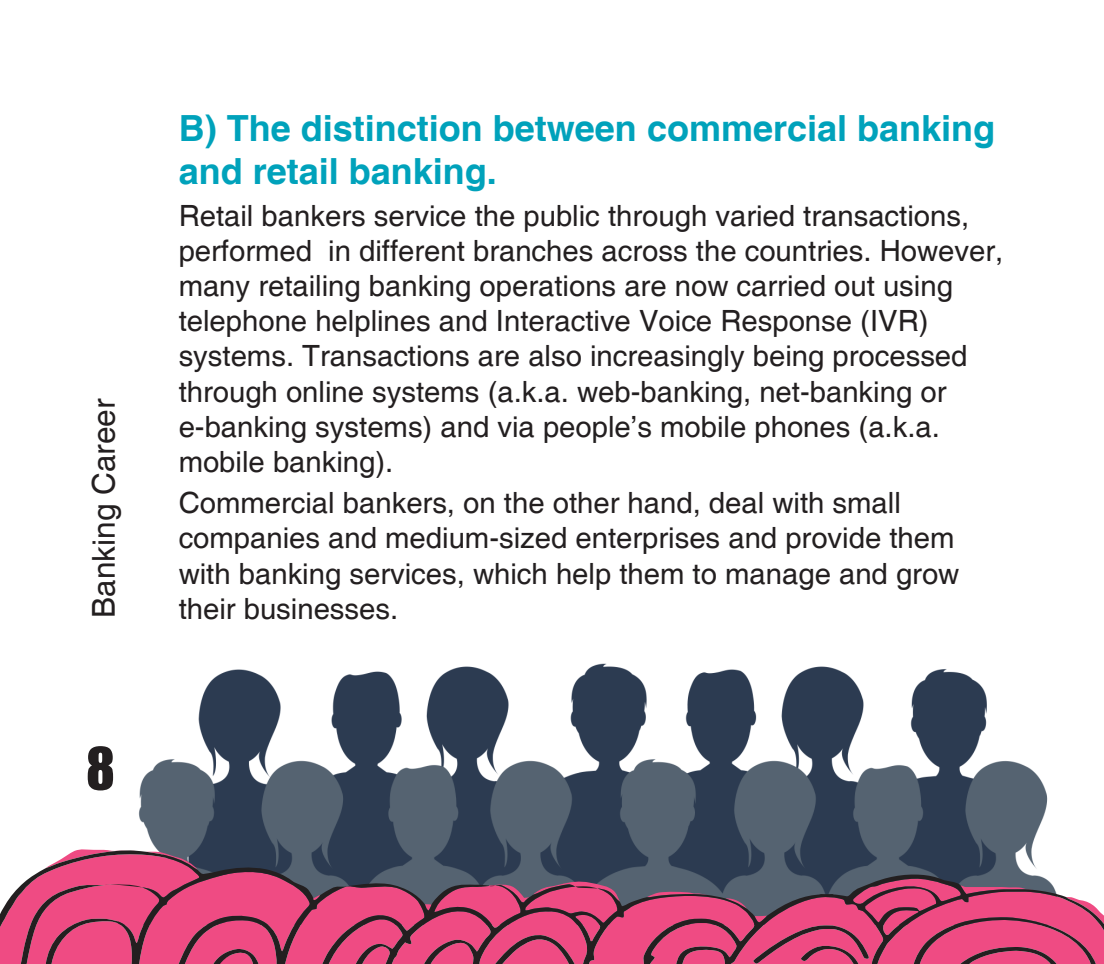
<style>
.page{position:relative;width:1104px;height:964px;background:#fff}
.page>*{position:absolute;margin:0;border:0;box-sizing:border-box;transform-origin:0 0}
.t1{font:54px "Impact";color:#231f20}
.Body_EN{font:700 36px/43.2px "Helvetica";color:#00a2bb}
.t2{font:31.5px "Helvetica";color:#231f20}
.Body_EN-2{font:29.25px/35.1px "Helvetica";color:#231f20}
</style>
<div class="page">
<img style="left:138px;top:663px;width:910px;height:184px">
<svg style="left:0;top:847px;width:1103px;height:116px;background:#a85074"></svg>
<p class="t2" style="left:86px;top:617px;width:220px;rotate:-90deg">Banking Career</p>
<h1 class="t1" style="left:86px;top:726px;width:30px">8</h1>
<p class="Body_EN" style="left:179px;top:109px;width:818px">B) The distinction between commercial banking and retail banking.</p>
<p class="Body_EN-2" style="left:179px;top:199px;width:826px">Retail bankers service the public through varied transactions, performed in different branches across the countries. However, many retailing banking operations are now carried out using telephone helplines and Interactive Voice Response (IVR) systems. Transactions are also increasingly being processed through online systems (a.k.a. web-banking, net-banking or e-banking systems) and via people’s mobile phones (a.k.a. mobile banking).</p>
<p class="Body_EN-2" style="left:179px;top:486px;width:782px">Commercial bankers, on the other hand, deal with small companies and medium-sized enterprises and provide them with banking services, which help them to manage and grow their businesses.</p>
</div>
